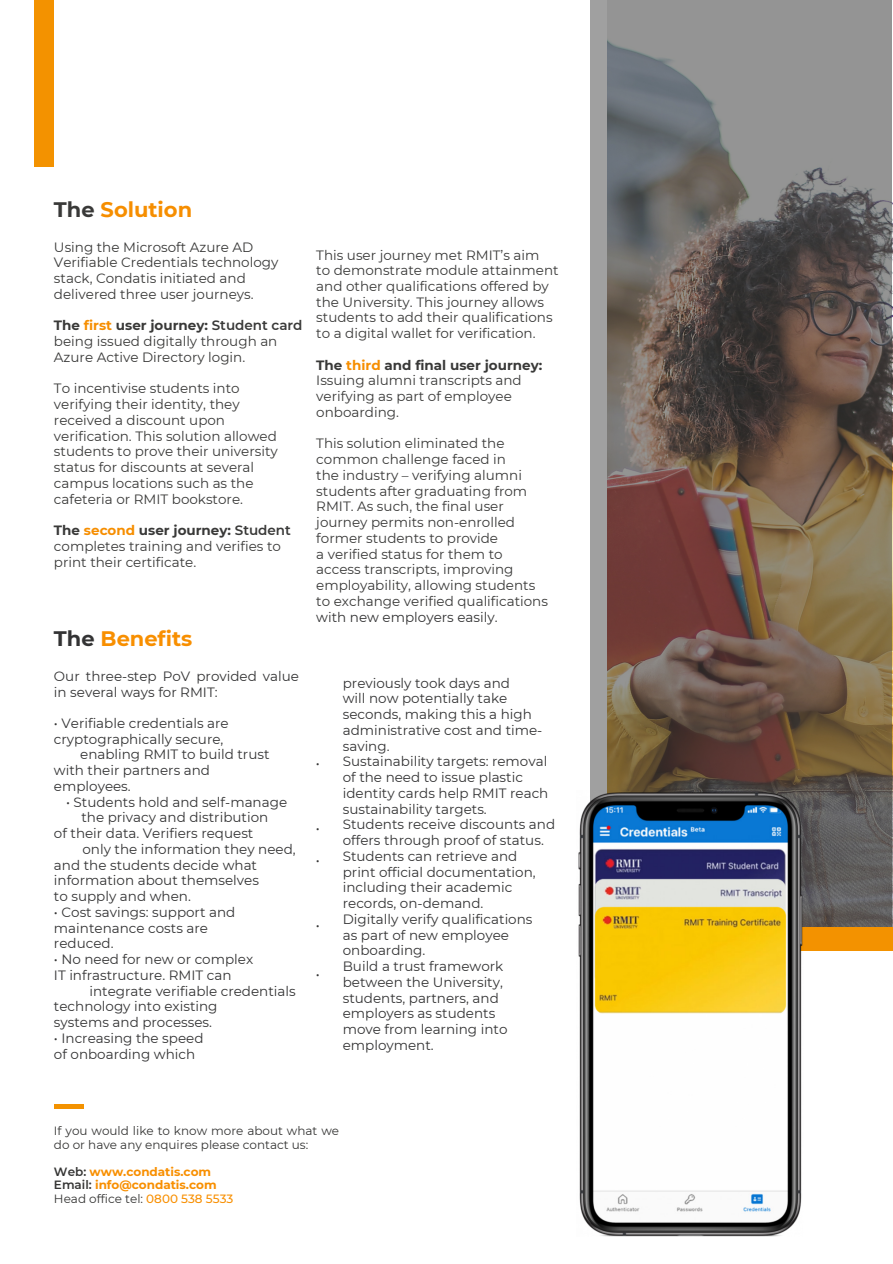
<style>
.page{position:relative;width:893px;height:1264px;background:#fff}
.page>*{position:absolute;margin:0;border:0;box-sizing:border-box;transform-origin:0 0}
.t1{font:700 21px "Montserrat";color:#f88f00}
.t2{font:700 21px "Montserrat";color:#f68e00}
.t3{font:13.5px/15.8px "Montserrat";color:#333334}
.t4{font:13.5px/15.8px "Montserrat";color:#393938}
.t5{font:12px/13.5px "Montserrat";color:#353534}
.t6{font:700 12px/13.5px "Montserrat";color:#f88f00}
.s1{color:#393938}
.s2{font-weight:700}
.s3{font-weight:700;color:#f68e00}
.s4{font-weight:600}
.s5{color:#333334}
.s6{font-weight:600;color:#353534}
.s7{font-weight:400;color:#353534}
.s8{font-weight:500}
</style>
<div class="page">
<div style="left:34px;top:0;width:20px;height:166px;background:#f39200"></div>
<svg style="left:606px;top:0;width:285px;height:927px;background:#71635a"></svg>
<div style="left:590px;top:0;width:16px;height:938px;background:#a0a0a0"></div>
<div style="left:598px;top:927px;width:294px;height:23px;background:#f39200"></div>
<img style="left:578px;top:790px;width:225px;height:446px">
<hr style="left:54px;top:1104px;width:29px;height:4px;background:#f39200">
<h1 class="t2" style="left:54px;top:196px;width:140px"><span class="s1">The</span> Solution</h1>
<p class="t4" style="left:54px;top:239px;width:226px">Using the Microsoft Azure AD<br>Verifiable Credentials technology stack, Condatis initiated and delivered three user journeys.</p>
<p class="t4" style="left:54px;top:318px;width:250px"><span class="s2">The</span> <span class="s3">first</span> <span class="s2">user journey:</span> <span class="s4">Student card </span>being issued digitally through an<br>Azure Active Directory login.</p>
<p class="t4" style="left:54px;top:381px;width:225px">To incentivise students into verifying their identity, they received a discount upon verification. This solution allowed students to prove their university status for discounts at several campus locations such as the cafeteria or RMIT bookstore.</p>
<p class="t4" style="left:54px;top:522px;width:238px"><span class="s2">The</span> <span class="s3">second</span> <span class="s2">user journey:</span> <span class="s4">Student </span>completes training and verifies to print their certificate.</p>
<h1 class="t1" style="left:54px;top:625px;width:140px"><span class="s5">The</span> Benefits</h1>
<p class="t3" style="left:54px;top:668px;width:246px">Our three-step PoV provided value in several ways for RMIT:</p>
<p class="t3" style="left:54px;top:715px;width:176px">• Verifiable credentials are</p>
<p class="t3" style="left:54px;top:731px;width:171px">cryptographically secure,</p>
<p class="t3" style="left:80px;top:746px;width:191px">enabling RMIT to build trust</p>
<p class="t3" style="left:54px;top:762px;width:157px">with their partners and</p>
<p class="t3" style="left:54px;top:778px;width:78px">employees.</p>
<p class="t3" style="left:66px;top:794px;width:222px">• Students hold and self-manage</p>
<p class="t3" style="left:81px;top:809px;width:188px">the privacy and distribution</p>
<p class="t3" style="left:54px;top:825px;width:201px">of their data. Verifiers request</p>
<p class="t3" style="left:82px;top:841px;width:215px">only the information they need,</p>
<p class="t3" style="left:54px;top:857px;width:205px">and the students decide what</p>
<p class="t3" style="left:54px;top:872px;width:206px">information about themselves</p>
<p class="t3" style="left:54px;top:888px;width:138px">to supply and when.</p>
<p class="t3" style="left:54px;top:904px;width:183px">• Cost savings: support and maintenance costs are reduced.</p>
<p class="t3" style="left:54px;top:951px;width:201px">• No need for new or complex<br>IT infrastructure. RMIT can</p>
<p class="t3" style="left:54px;top:982px;width:243px;text-indent:35px">integrate verifiable credentials technology into existing<br>systems and processes.</p>
<p class="t3" style="left:54px;top:1030px;width:151px">• Increasing the speed of onboarding which</p>
<p class="t4" style="left:316px;top:247px;width:244px">This user journey met RMIT’s aim<br>to demonstrate module attainment and other qualifications offered by the University. This journey allows students to add their qualifications to a digital wallet for verification.</p>
<p class="t4" style="left:316px;top:357px;width:227px"><span class="s2">The</span> <span class="s3">third</span> <span class="s2">and final user journey:<br></span>Issuing alumni transcripts and verifying as part of employee onboarding.</p>
<p class="t4" style="left:316px;top:436px;width:233px">This solution eliminated the common challenge faced in<br>the industry – verifying alumni students after graduating from<br>RMIT. As such, the final user journey permits non-enrolled former students to provide<br>a verified status for them to access transcripts, improving employability, allowing students to exchange verified qualifications</p>
<p class="t3" style="left:316px;top:609px;width:183px">with new employers easily.</p>
<p class="t3" style="left:316px;top:755px;width:5px">•</p>
<p class="t3" style="left:316px;top:820px;width:5px">•</p>
<p class="t3" style="left:316px;top:851px;width:5px">•</p>
<p class="t3" style="left:316px;top:917px;width:5px">•</p>
<p class="t3" style="left:316px;top:966px;width:5px">•</p>
<p class="t3" style="left:343px;top:675px;width:214px">previously took days and<br>will now potentially take seconds, making this a high administrative cost and time&shy;saving.<br>Sustainability targets: removal of the need to issue plastic identity cards help RMIT reach sustainability targets.<br>Students receive discounts and offers through proof of status.<br>Students can retrieve and<br>print official documentation, including their academic records, on-demand.<br>Digitally verify qualifications<br>as part of new employee onboarding.<br>Build a trust framework between the University, students, partners, and employers as students<br>move from learning into employment.</p>
<p class="t5" style="left:54px;top:1123px;width:286px">If you would like to know more about what we do or have any enquires please contact us:</p>
<p class="t6" style="left:54px;top:1164px;width:181px"><span class="s6">Web:</span> www.condatis.com<br><span class="s6">Email:</span> info@condatis.com<br><span class="s7">Head office tel:</span> <span class="s8">0800 538 5533</span></p>
</div>
